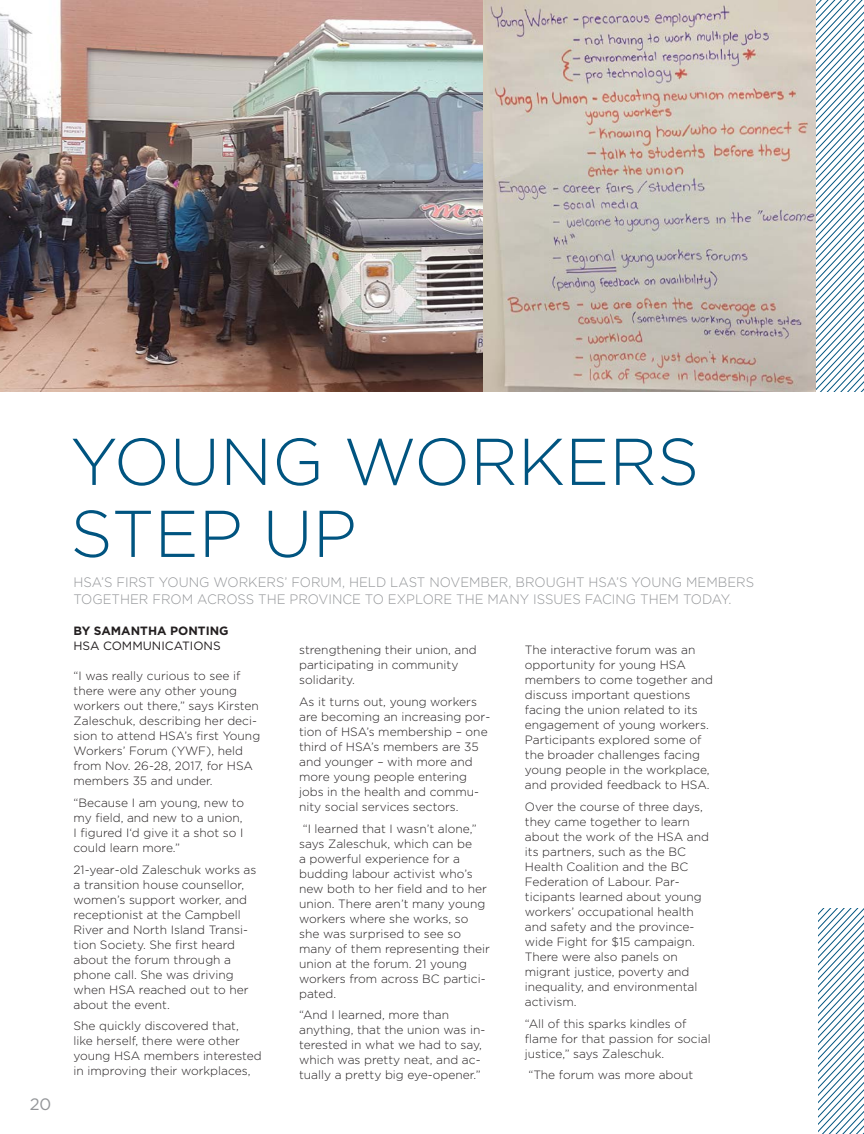
<style>
.page{position:relative;width:864px;height:1134px;background:#fff}
.page>*{position:absolute;margin:0;border:0;box-sizing:border-box;transform-origin:0 0}
.Headline{font:300 66px/72px "Gotham";color:#005480}
.t1{font:16.5px "Gotham";color:#939598}
.Image_Captions{font:300 13.65px/16.4px "Gotham";color:#939598;scale:.96 1}
.Body_Copy{font:300 12px/15px "Gotham";color:#231f20}
.Body_Copy-2{font:700 12px/15px "Gotham";color:#231f20}
.s1{font-weight:400}
</style>
<div class="page">
<svg style="left:817px;top:0;width:47px;height:392px"></svg>
<img style="left:0;top:0;width:484px;height:392px">
<img style="left:484px;top:0;width:331px;height:392px">
<svg style="left:819px;top:908px;width:45px;height:226px"></svg>
<h2 class="t1" style="left:30px;top:1094px;width:23px">20</h2>
<p class="Headline" style="left:70px;top:424px;width:630px">YOUNG WORKERS<br>STEP UP</p>
<p class="Image_Captions" style="left:73px;top:574px;width:711px">HSA’S FIRST YOUNG WORKERS’ FORUM, HELD LAST NOVEMBER, BROUGHT HSA’S YOUNG MEMBERS<br>TOGETHER FROM ACROSS THE PROVINCE TO EXPLORE THE MANY ISSUES FACING THEM TODAY.</p>
<p class="Body_Copy-2" style="left:73px;top:623px;width:157px">BY SAMANTHA PONTING<br><span class="s1">HSA COMMUNICATIONS</span></p>
<p class="Body_Copy" style="left:299px;top:642px;width:179px">strengthening their union, and participating in community solidarity.</p>
<p class="Body_Copy" style="left:299px;top:694px;width:193px">As it turns out, young workers are becoming an increasing por&shy;tion of HSA’s membership – one third of HSA’s members are 35 and younger – with more and more young people entering jobs in the health and commu&shy;nity social services sectors.</p>
<p class="Body_Copy" style="left:299px;top:820px;width:192px">“I learned that I wasn’t alone,” says Zaleschuk, which can be<br>a powerful experience for a budding labour activist who’s new both to her field and to her union. There aren’t many young workers where she works, so she was surprised to see so many of them representing their union at the forum. 21 young workers from across BC partici&shy;pated.</p>
<p class="Body_Copy" style="left:299px;top:1007px;width:188px">“And I learned, more than anything, that the union was in&shy;terested in what we had to say, which was pretty neat, and ac&shy;tually a pretty big eye-opener.”</p>
<p class="Body_Copy" style="left:525px;top:642px;width:190px">The interactive forum was an opportunity for young HSA members to come together and discuss important questions facing the union related to its engagement of young workers.<br>Participants explored some of the broader challenges facing young people in the workplace, and provided feedback to HSA.</p>
<p class="Body_Copy" style="left:525px;top:799px;width:186px">Over the course of three days, they came together to learn about the work of the HSA and its partners, such as the BC<br>Health Coalition and the BC<br>Federation of Labour. Par&shy;ticipants learned about young workers’ occupational health and safety and the province&shy;wide Fight for $15 campaign.<br>There were also panels on migrant justice, poverty and inequality, and environmental activism.</p>
<p class="Body_Copy" style="left:525px;top:1016px;width:187px">“All of this sparks kindles of flame for that passion for social justice,” says Zaleschuk.</p>
<p class="Body_Copy" style="left:528px;top:1067px;width:166px">“The forum was more about</p>
<p class="Body_Copy" style="left:74px;top:668px;width:188px">“I was really curious to see if there were any other young workers out there,” says Kirsten<br>Zaleschuk, describing her deci&shy;sion to attend HSA’s first Young<br>Workers’ Forum (YWF), held from Nov. 26-28, 2017, for HSA members 35 and under.</p>
<p class="Body_Copy" style="left:74px;top:795px;width:172px">“Because I am young, new to my field, and new to a union,<br>I figured I‘d give it a shot so I could learn more.”</p>
<p class="Body_Copy" style="left:74px;top:861px;width:184px">21-year-old Zaleschuk works as a transition house counsellor, women’s support worker, and receptionist at the Campbell<br>River and North Island Transi&shy;tion Society. She first heard about the forum through a phone call. She was driving when HSA reached out to her about the event.</p>
<p class="Body_Copy" style="left:74px;top:1018px;width:190px">She quickly discovered that,<br>like herself, there were other young HSA members interested in improving their workplaces,</p>
</div>
